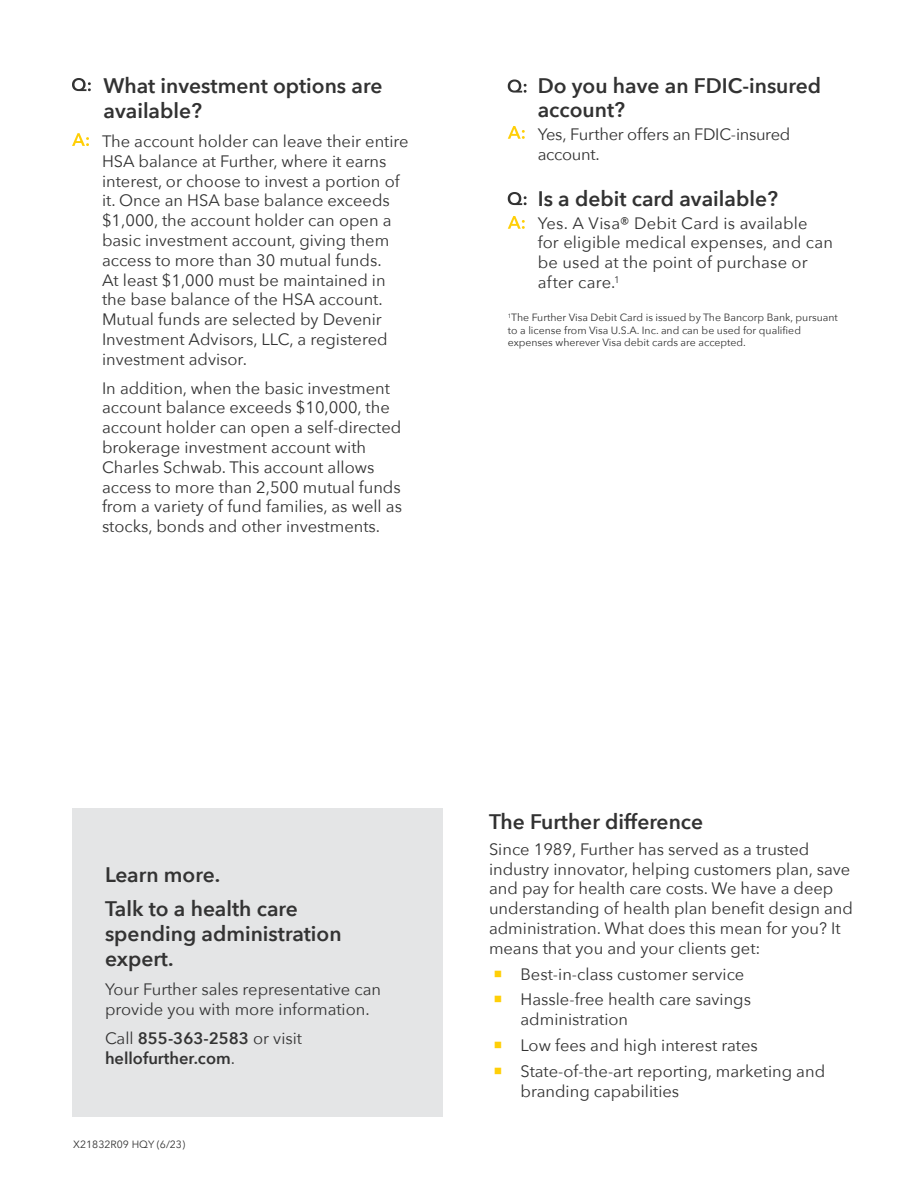
<style>
.page{position:relative;width:918px;height:1188px;background:#fff}
.page>*{position:absolute;margin:0;border:0;box-sizing:border-box;transform-origin:0 0}
.t1{font:600 21px/25.2px "Avenir Next";color:#323232}
.t2{font:600 21px/25.2px "Avenir Next";color:#333}
.t3{font:16.5px/19.8px "Avenir Next";color:#323232}
.t4{font:16.5px/19.8px "Avenir Next";color:#333}
.t5{font:600 16.5px/19.8px "Avenir Next";color:#333}
.t6{font:16.5px/19.8px "Avenir Next";letter-spacing:-.02em;color:#323232}
.t7{font:10.5px/12.6px "Avenir Next";color:#323232}
.s1{font-weight:400}
.s2{color:#ffcf07}
</style>
<div class="page">
<div style="left:72px;top:808px;width:370px;height:308px;background:#e4e5e6"></div>
<svg style="left:508px;top:126px;width:17px;height:13px"></svg>
<svg style="left:508px;top:216px;width:17px;height:13px"></svg>
<svg style="left:508px;top:79px;width:19px;height:14px"></svg>
<svg style="left:508px;top:192px;width:19px;height:13px"></svg>
<svg style="left:72px;top:133px;width:17px;height:13px"></svg>
<svg style="left:72px;top:78px;width:19px;height:13px"></svg>
<p class="t1" style="left:104px;top:73px;width:280px">What investment options are available?</p>
<p class="t3" style="left:102px;top:131px;width:308px">The account holder can leave their entire HSA balance at Further, where it earns interest, or choose to invest a portion of it. Once an HSA base balance exceeds $1,000, the account holder can open a basic investment account, giving them access to more than 30 mutual funds.<br>At least $1,000 must be maintained in the base balance of the HSA account.<br>Mutual funds are selected by Devenir Investment Advisors, LLC, a registered investment advisor.</p>
<p class="t3" style="left:102px;top:377px;width:302px">In addition, when the basic investment account balance exceeds $10,000, the account holder can open a self-directed brokerage investment account with Charles Schwab. This account allows access to more than 2,500 mutual funds from a variety of fund families, as well as stocks, bonds and other investments.</p>
<p class="t1" style="left:538px;top:73px;width:285px;line-height:24px">Do you have an FDIC-insured account?</p>
<p class="t6" style="left:538px;top:123px;width:254px">Yes, Further offers an FDIC-insured account.</p>
<p class="t1" style="left:538px;top:185px;width:242px">Is a debit card available?</p>
<p class="t3" style="left:538px;top:212px;width:297px">Yes. A Visa® Debit Card is available<br>for eligible medical expenses, and can be used at the point of purchase or after care.<sup>1</sup></p>
<p class="t7" style="left:508px;top:311px;width:332px"><sup>1</sup>The Further Visa Debit Card is issued by The Bancorp Bank, pursuant to a license from Visa U.S.A. Inc. and can be used for qualified expenses wherever Visa debit cards are accepted.</p>
<p class="t2" style="left:105px;top:861px;width:117px">Learn more.</p>
<p class="t2" style="left:105px;top:896px;width:238px">Talk to a health care spending administration expert.</p>
<p class="t4" style="left:105px;top:979px;width:278px">Your Further sales representative can provide you with more information.</p>
<p class="t5" style="left:105px;top:1028px;width:199px"><span class="s1">Call</span> 855-363-2583 <span class="s1">or visit </span>hellofurther.com<span class="s1">.</span></p>
<p class="t7" style="left:73px;top:1137px;width:113px">X21832R09 HQY (6/23)</p>
<p class="t1" style="left:489px;top:809px;width:216px">The Further difference</p>
<p class="t3" style="left:489px;top:838px;width:366px">Since 1989, Further has served as a trusted industry innovator, helping customers plan, save and pay for health care costs. We have a deep understanding of health plan benefit design and administration. What does this mean for you? It means that you and your clients get:</p>
<p class="t3" style="left:494px;top:963px;width:252px"><span class="s2">○</span> Best-in-class customer service</p>
<p class="t3" style="left:520px;top:989px;width:232px;text-indent:-27px"><span class="s2">○</span> Hassle-free health care savings administration</p>
<p class="t3" style="left:494px;top:1035px;width:266px"><span class="s2">○</span> Low fees and high interest rates</p>
<p class="t3" style="left:520px;top:1060px;width:306px;text-indent:-27px"><span class="s2">○</span> State-of-the-art reporting, marketing and branding capabilities</p>
</div>
